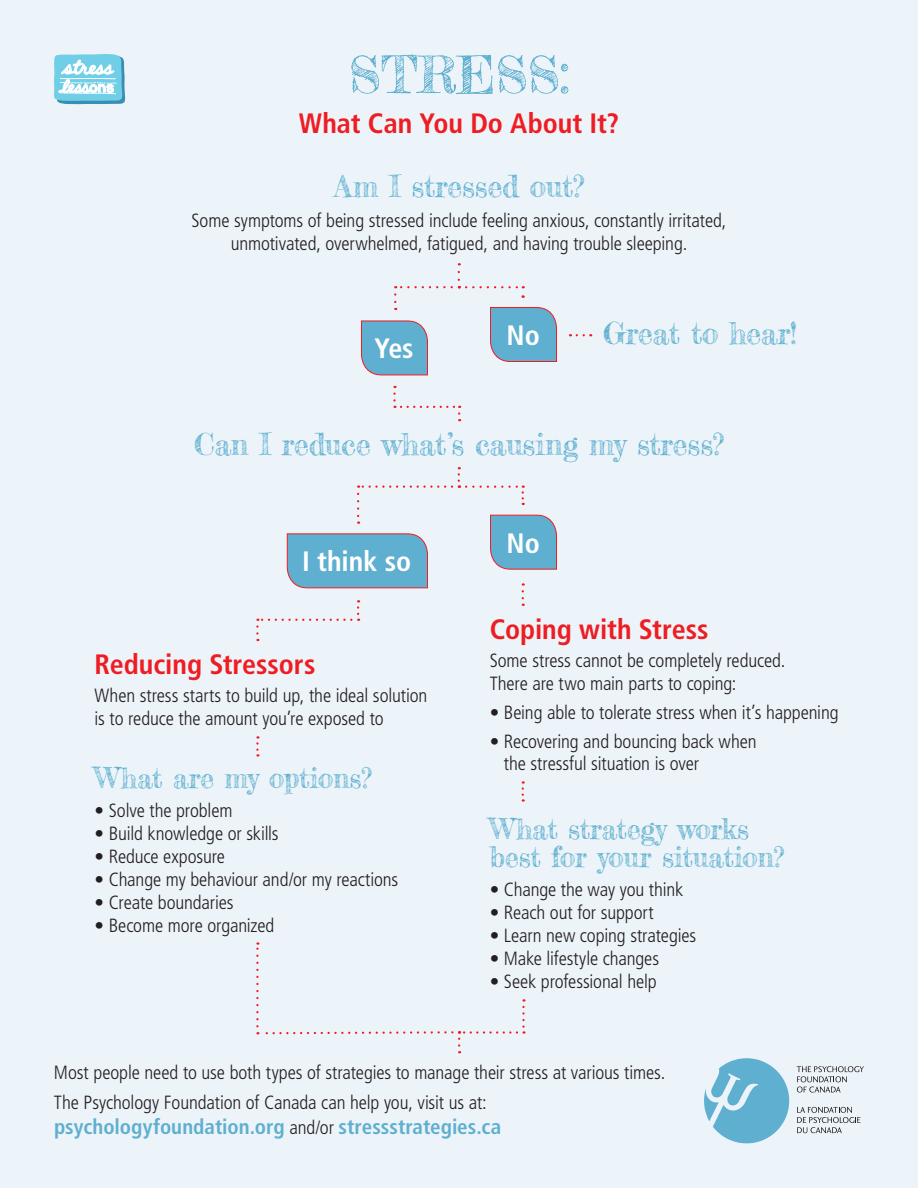
<style>
.page{position:relative;width:918px;height:1188px;background:#edf4f9}
.page>*{position:absolute;margin:0;border:0;box-sizing:border-box;transform-origin:0 0}
.t1{font:51px "Frederickathe Great";color:#5eafd0}
.t2{font:30px "Frederickathe Great";letter-spacing:-.01em;color:#5eafd0}
.t3{font:28.05px/28px "Frederickathe Great";letter-spacing:-.01em;color:#5eafd0}
.t4{font:700 condensed 28.05px "Frutiger LT Std";color:#ee1d23}
.t5{font:700 condensed 28.05px "Frutiger LT Std";color:#fff}
.t6{font:700 condensed 21px "Frutiger LT Std";color:#5eafd0}
.t7{font:300 condensed 19.2px/23px "Frutiger LT Std";letter-spacing:-.005em;color:#231f20}
.s1{font-weight:300;font-size:19.2px;color:#231f20}
</style>
<div class="page">
<svg style="left:704px;top:1058px;width:160px;height:85px"></svg>
<svg style="left:395px;top:286px;width:57px;height:2px"></svg>
<svg style="left:394px;top:294px;width:2px;height:16px"></svg>
<svg style="left:358px;top:485px;width:94px;height:3px"></svg>
<svg style="left:357px;top:494px;width:2px;height:30px"></svg>
<svg style="left:393px;top:394px;width:67px;height:27px"></svg>
<svg style="left:357px;top:600px;width:2px;height:21px"></svg>
<svg style="left:256px;top:619px;width:95px;height:22px"></svg>
<svg style="left:458px;top:272px;width:2px;height:16px"></svg>
<svg style="left:466px;top:286px;width:58px;height:12px"></svg>
<svg style="left:458px;top:467px;width:2px;height:21px"></svg>
<svg style="left:466px;top:486px;width:58px;height:19px"></svg>
<svg style="left:577px;top:334px;width:14px;height:2px"></svg>
<svg style="left:256px;top:942px;width:269px;height:111px"></svg>
<svg style="left:54px;top:54px;width:71px;height:51px"></svg>
<svg style="left:522px;top:583px;width:2px;height:23px"></svg>
<svg style="left:522px;top:781px;width:2px;height:21px"></svg>
<svg style="left:256px;top:736px;width:3px;height:21px"></svg>
<svg style="left:490px;top:307px;width:67px;height:55px;background:#6da9c7"></svg>
<svg style="left:490px;top:514px;width:67px;height:56px;background:#6faac8"></svg>
<svg style="left:361px;top:320px;width:67px;height:56px;background:#6faac8"></svg>
<svg style="left:286px;top:533px;width:142px;height:56px;background:#6babc9"></svg>
<h1 class="t1" style="left:349px;top:43px;width:222px">STRESS:</h1>
<h3 class="t4" style="left:299px;top:107px;width:322px">What Can You Do About It?</h3>
<h2 class="t2" style="left:334px;top:168px;width:251px">Am I stressed out?</h2>
<p class="t7" style="left:192px;top:209px;width:536px;text-align:center">Some symptoms of being stressed include feeling anxious, constantly irritated, unmotivated, overwhelmed, fatigued, and having trouble sleeping.</p>
<h3 class="t5" style="left:375px;top:332px;width:41px">Yes</h3>
<h3 class="t5" style="left:507px;top:319px;width:35px">No</h3>
<h2 class="t2" style="left:603px;top:315px;width:196px">Great to hear!</h2>
<h2 class="t2" style="left:194px;top:426px;width:531px">Can I reduce what’s causing my stress?</h2>
<h3 class="t5" style="left:302px;top:545px;width:111px">I think so</h3>
<h3 class="t4" style="left:95px;top:647px;width:222px">Reducing Stressors</h3>
<p class="t7" style="left:95px;top:685px;width:334px">When stress starts to build up, the ideal solution is to reduce the amount you’re exposed to</p>
<h3 class="t3" style="left:95px;top:764px;width:278px">What are my options?</h3>
<p class="t7" style="left:95px;top:799px;width:139px">• Solve the problem</p>
<p class="t7" style="left:95px;top:822px;width:186px">• Build knowledge or skills</p>
<p class="t7" style="left:95px;top:845px;width:132px">• Reduce exposure</p>
<p class="t7" style="left:95px;top:868px;width:305px">• Change my behaviour and/or my reactions</p>
<p class="t7" style="left:95px;top:891px;width:140px">• Create boundaries</p>
<p class="t7" style="left:95px;top:914px;width:181px">• Become more organized</p>
<h3 class="t5" style="left:507px;top:526px;width:35px">No</h3>
<h3 class="t4" style="left:490px;top:612px;width:220px">Coping with Stress</h3>
<p class="t7" style="left:490px;top:649px;width:297px">Some stress cannot be completely reduced.<br>There are two main parts to coping:</p>
<p class="t7" style="left:490px;top:701px;width:350px">• Being able to tolerate stress when it’s happening</p>
<p class="t7" style="left:504px;top:730px;width:254px;text-indent:-14px">• Recovering and bouncing back when the stressful situation is over</p>
<h3 class="t3" style="left:490px;top:815px;width:296px">What strategy works best for your situation?</h3>
<p class="t7" style="left:490px;top:878px;width:195px">• Change the way you think</p>
<p class="t7" style="left:490px;top:901px;width:165px">• Reach out for support</p>
<p class="t7" style="left:490px;top:924px;width:208px">• Learn new coping strategies</p>
<p class="t7" style="left:490px;top:947px;width:171px">• Make lifestyle changes</p>
<p class="t7" style="left:490px;top:970px;width:168px">• Seek professional help</p>
<p class="t7" style="left:54px;top:1058px;width:613px;line-height:29.7px">Most people need to use both types of strategies to manage their stress at various times.<br>The Psychology Foundation of Canada can help you, visit us at:</p>
<p class="t6" style="left:54px;top:1114px;width:449px">psychologyfoundation.org <span class="s1">and/or</span> stressstrategies.ca</p>
</div>
